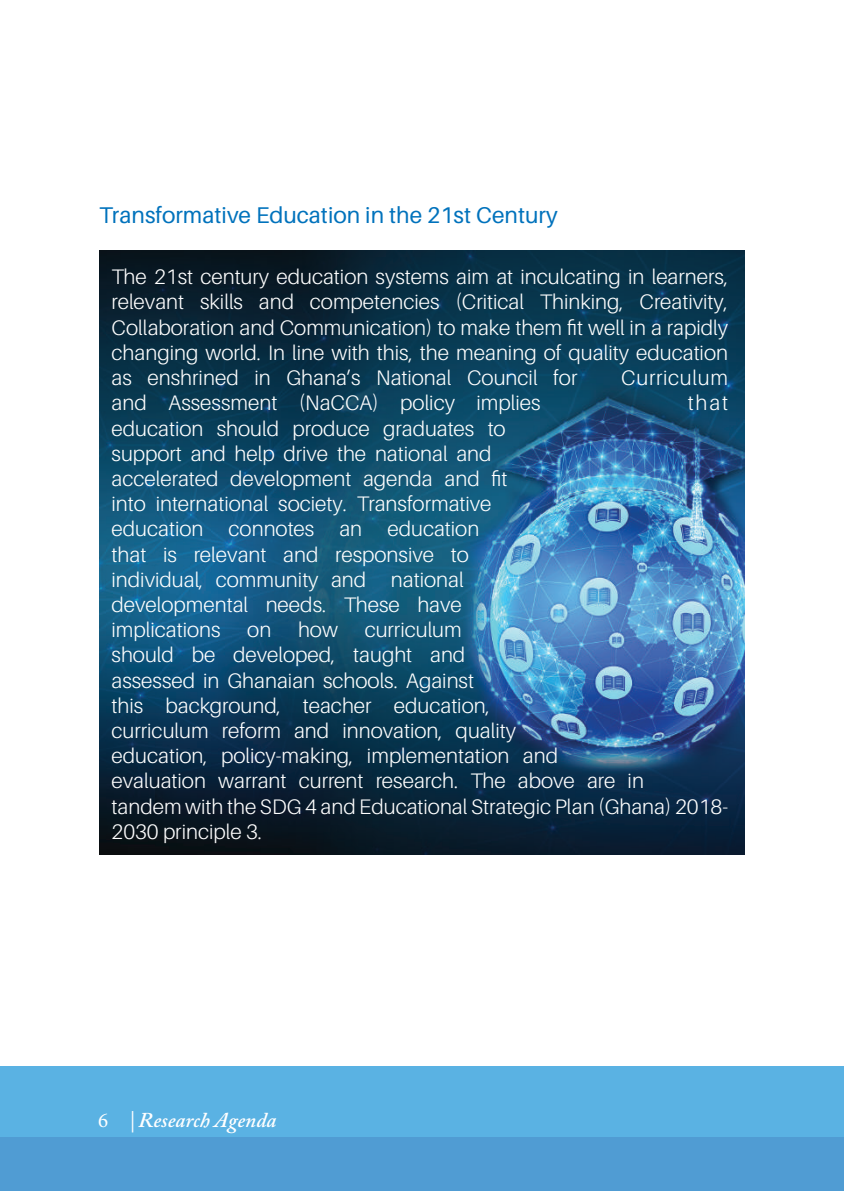
<style>
.page{position:relative;width:844px;height:1191px;background:#fff}
.page>*{position:absolute;margin:0;border:0;box-sizing:border-box;transform-origin:0 0}
.t1{font:22.75px "Aileron";color:#0072bc}
.t2{font:300 21px/25.2px "Aileron";color:#fff}
.t3{font:italic 600 21px "Adobe Caslon Pro";color:#fff}
.t4{font:300 21px "Aileron";letter-spacing:.035em;color:#fff}
.s1{font-family:"Minion Pro";font-weight:400;font-style:normal}
</style>
<div class="page">
<div style="left:0;top:1067px;width:843px;height:124px;background:#5ab2e3"></div>
<div style="left:0;top:1137px;width:843px;height:54px;background:#509cd3"></div>
<img style="left:99px;top:251px;width:645px;height:603px">
<p class="t1" style="left:99px;top:203px;width:460px">Transformative Education in the 21st Century</p>
<p class="t2" style="left:111px;top:264px;width:618px;text-align:justify">The 21st century education systems aim at inculcating in learners, relevant skills and competencies (Critical Thinking, Creativity, Collaboration and Communication) to make them fit well in a rapidly changing world. In line with this, the meaning of quality education as enshrined in Ghana’s National Council for</p>
<p class="t4" style="left:621px;top:366px;width:108px">Curriculum</p>
<p class="t2" style="left:111px;top:390px;width:430px">and Assessment (NaCCA) policy implies</p>
<p class="t2" style="left:687px;top:390px;width:42px">that</p>
<p class="t2" style="left:111px;top:416px;width:397px">education should produce graduates to support and help drive the national and accelerated development agenda and fit into international society. Transformative education connotes an education that is relevant and responsive to individual, community and national developmental needs. These have implications</p>
<p class="t2" style="left:247px;top:617px;width:26px">on</p>
<p class="t2" style="left:298px;top:617px;width:41px">how</p>
<p class="t2" style="left:111px;top:617px;width:618px;text-indent:253px">curriculum<br>should be developed, taught and<br>assessed in Ghanaian schools. Against<br>this background, teacher education,<br>curriculum reform and innovation, quality<br>education, policy-making, implementation and<br>evaluation warrant current research. The above are in<br>tandem with the SDG 4 and Educational Strategic Plan (Ghana) 2018- 2030 principle 3.</p>
<p class="t3" style="left:98px;top:1107px;width:179px"><span class="s1">6</span> | Research Agenda</p>
</div>
